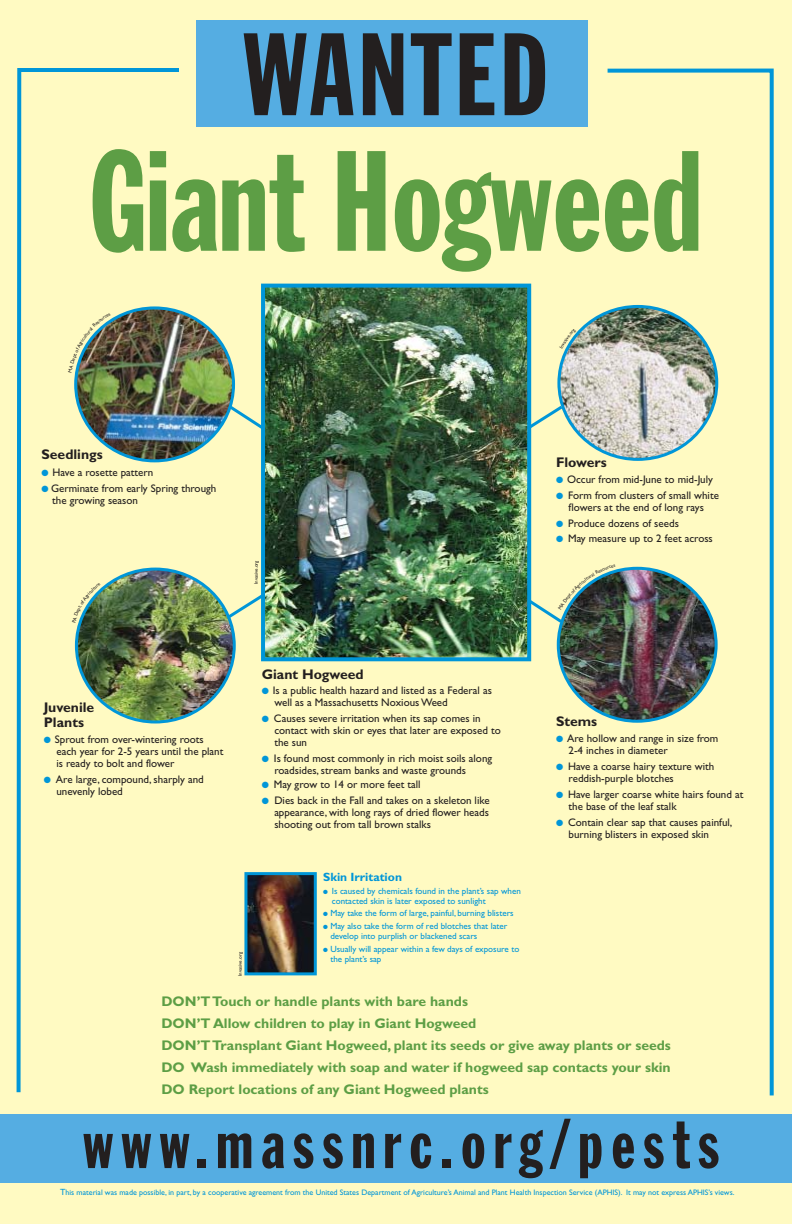
<style>
.page{position:relative;width:792px;height:1224px;background:#fffac2}
.page>*{position:absolute;margin:0;border:0;box-sizing:border-box;transform-origin:0 0}
.t1{font:140px "Franklin Gothic Extra Cond";color:#5d9e45}
.t2{font:115px "Franklin Gothic Extra Cond";letter-spacing:.04em;color:#231f1f}
.t3{font:68px "Franklin Gothic Extra Cond";letter-spacing:.115em;color:#231f1f}
.t4{font:700 14px/22px "Gill Sans";color:#5d9e45}
.t5{font:700 14px/15px "Gill Sans";color:#231f1f}
.t6{font:700 12px "Gill Sans";color:#0096d8}
.t7{font:11px/12px "Gill Sans";color:#231f1f}
.t8{font:9px/10px "Gill Sans";color:#0096d8}
.t9{font:8px "Gill Sans";color:#0096d8}
.t10{font:5px "Gill Sans";color:#231f1f}
.s1{color:#0096d8}
.s2{font-size:9px}
</style>
<div class="page">
<div style="left:196px;top:20px;width:392px;height:106px;background:#55ade2"></div>
<div style="left:0;top:1114px;width:792px;height:68px;background:#55ade2"></div>
<img style="left:248px;top:876px;width:65px;height:95px">
<div style="left:244px;top:872px;width:73px;height:103px;border:3px solid #0096d8"></div>
<svg style="left:607px;top:68px;width:167px;height:1028px"></svg>
<svg style="left:235px;top:403px;width:322px;height:223px"></svg>
<img style="left:266px;top:289px;width:260px;height:367px">
<div style="left:261px;top:284px;width:270px;height:377px;border:4px solid #0096d8"></div>
<svg style="left:16px;top:68px;width:163px;height:1025px"></svg>
<img style="left:68px;top:306px;width:167px;height:156px">
<img style="left:557px;top:564px;width:161px;height:159px">
<img style="left:72px;top:568px;width:164px;height:156px">
<img style="left:557px;top:305px;width:161px;height:156px">
<h2 class="t2" style="left:243px;top:33px;width:307px">WANTED</h2>
<h1 class="t1" style="left:89px;top:151px;width:615px">Giant Hogweed</h1>
<p class="t5" style="left:41px;top:448px;width:63px">Seedlings</p>
<p class="t7" style="left:41px;top:467px;width:113px"><span class="s1">●</span> Have a rosette pattern</p>
<p class="t7" style="left:52px;top:483px;width:166px;text-indent:-11px"><span class="s1">●</span> Germinate from early Spring through the growing season</p>
<p class="t10" style="left:254px;top:584px;width:25px;rotate:-90deg">Invasive.org</p>
<p class="t5" style="left:44px;top:702px;width:52px">Juvenile<br>Plants</p>
<p class="t7" style="left:56px;top:735px;width:169px;text-indent:-13px"><span class="s1">●</span> Sprout from over-wintering roots each year for 2-5 years until the plant is ready to bolt and flower</p>
<p class="t7" style="left:56px;top:775px;width:149px;text-indent:-13px"><span class="s1">●</span> Are large, compound, sharply and unevenly lobed</p>
<p class="t10" style="left:239px;top:976px;width:25px;rotate:-90deg">Invasive.org</p>
<p class="t5" style="left:262px;top:668px;width:103px">Giant Hogweed</p>
<p class="t7" style="left:274px;top:685px;width:219px;text-indent:-13px"><span class="s1">●</span> Is a public health hazard and listed as a Federal as well as a Massachusetts Noxious Weed</p>
<p class="t7" style="left:274px;top:713px;width:228px;text-indent:-13px"><span class="s1">●</span> Causes severe irritation when its sap comes in contact with skin or eyes that later are exposed to the sun</p>
<p class="t7" style="left:274px;top:753px;width:219px;text-indent:-13px"><span class="s1">●</span> Is found most commonly in rich moist soils along roadsides, stream banks and waste grounds</p>
<p class="t7" style="left:262px;top:779px;width:160px"><span class="s1">●</span> May grow to 14 or more feet tall</p>
<p class="t7" style="left:274px;top:795px;width:217px;text-align:justify;text-indent:-13px"><span class="s1">●</span> Dies back in the Fall and takes on a skeleton like appearance, with long rays of dried flower heads shooting out from tall brown stalks</p>
<p class="t6" style="left:323px;top:873px;width:80px">Skin Irritation</p>
<p class="t8" style="left:332px;top:887px;width:191px;text-indent:-9px">● Is caused by chemicals found in the plant’s sap when contacted skin is later exposed to sunlight</p>
<p class="t8" style="left:323px;top:909px;width:192px">● May take the form of large, painful, burning blisters</p>
<p class="t8" style="left:330px;top:922px;width:179px;text-indent:-7px">● May also take the form of red blotches that later develop into purplish or blackened scars</p>
<p class="t8" style="left:330px;top:945px;width:191px;text-indent:-7px">● Usually will appear within a few days of exposure to the plant’s sap</p>
<p class="t5" style="left:556px;top:456px;width:52px">Flowers</p>
<p class="t7" style="left:556px;top:475px;width:158px"><span class="s1">●</span> Occur from mid-June to mid-July</p>
<p class="t7" style="left:556px;top:491px;width:164px;text-align:center"><span class="s1">●</span> Form from clusters of small white flowers at the end of long rays</p>
<p class="t7" style="left:556px;top:519px;width:124px"><span class="s1">●</span> Produce dozens of seeds</p>
<p class="t7" style="left:556px;top:534px;width:158px"><span class="s1">●</span> May measure up to 2 feet across</p>
<p class="t5" style="left:556px;top:715px;width:43px">Stems</p>
<p class="t7" style="left:569px;top:734px;width:151px;text-indent:-13px"><span class="s1">●</span> Are hollow and range in size from<br>2-4 inches in diameter</p>
<p class="t7" style="left:569px;top:762px;width:147px;text-indent:-13px"><span class="s1">●</span> Have a coarse hairy texture with reddish-purple blotches</p>
<p class="t7" style="left:569px;top:790px;width:176px;text-indent:-13px"><span class="s1">●</span> Have larger coarse white hairs found at the base of the leaf stalk</p>
<p class="t7" style="left:569px;top:818px;width:165px;text-indent:-13px"><span class="s1">●</span> Contain clear sap that causes painful, burning blisters in exposed skin</p>
<p class="t4" style="left:161px;top:992px;width:511px">DON’T Touch or handle plants with bare hands<br>DON’T Allow children to play in Giant Hogweed<br>DON’T Transplant Giant Hogweed, plant its seeds or give away plants or seeds DO Wash immediately with soap and water if hogweed sap contacts your skin DO Report locations of any Giant Hogweed plants</p>
<h3 class="t3" style="left:83px;top:1120px;width:638px">www.massnrc.org/pests</h3>
<p class="t9" style="left:60px;top:1189px;width:676px"><span class="s2">T</span>his material was made possible, in part, by a cooperative agreement from the United States Department of Agriculture’s Animal and Plant Health Inspection Service (APHIS). It may not express APHIS’s views.</p>
</div>
